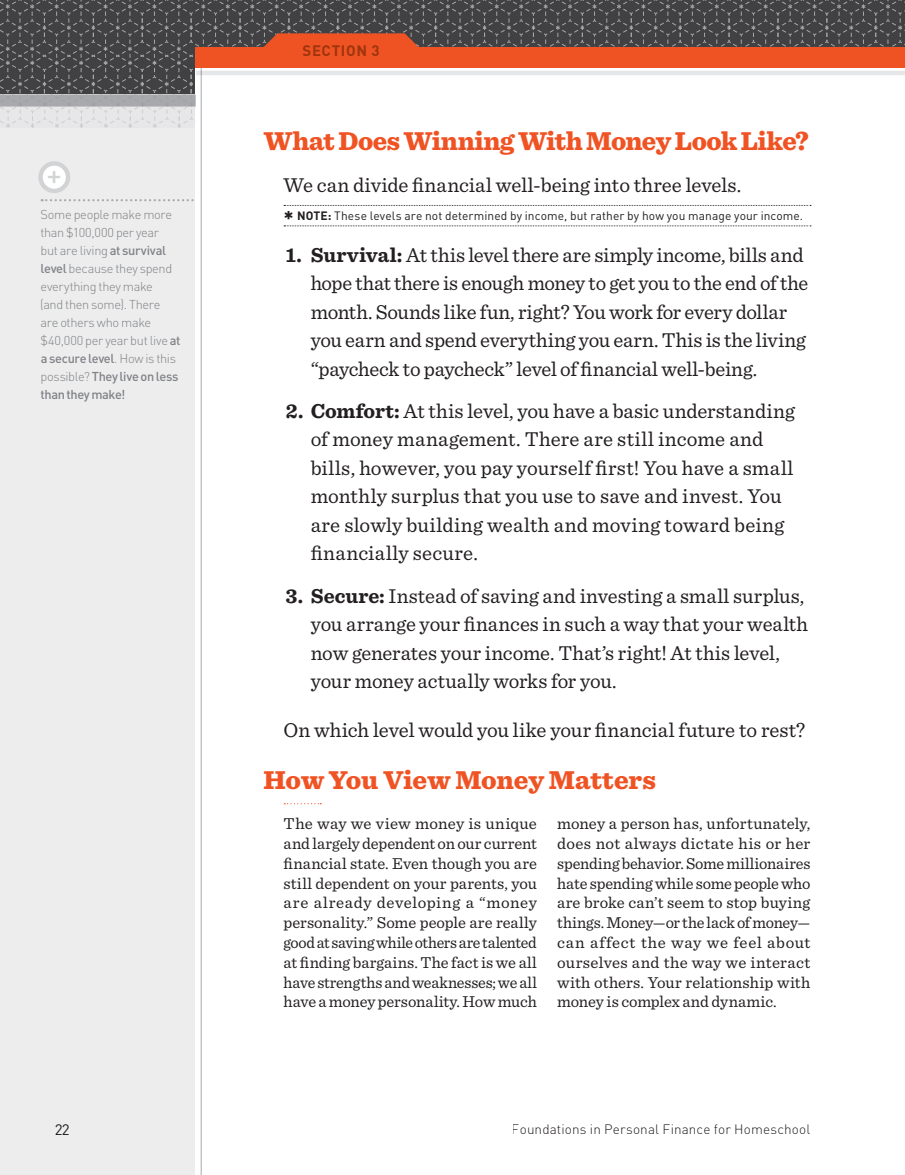
<style>
.page{position:relative;width:905px;height:1175px;background:#fff}
.page>*{position:absolute;margin:0;border:0;box-sizing:border-box;transform-origin:0 0}
.t1{font:700 28.05px "Sentinel";color:#d1d3d4}
.t2{font:900 27px "Sentinel";letter-spacing:-.015em;color:#f05323}
.t3{font:21px/28.5px "Sentinel";color:#231f20}
.t4{font:16.5px/19.8px "Sentinel";letter-spacing:-.005em;color:#231f20;text-align:justify}
.t5{font:700 15px "DIN Pro";letter-spacing:.04em;color:#9f350e}
.t6{font:15px "DIN Pro";color:#231f20}
.t7{font:300 13.5px "DIN Pro";letter-spacing:.01em;color:#231f20}
.t8{font:300 12.75px/18px "DIN Pro";letter-spacing:-.025em;color:#808285}
.t9{font:12px "DIN Pro";letter-spacing:.005em;color:#231f20}
.s1{font-weight:500}
.s2{font-weight:700;font-size:21px}
.s3{font-weight:700}
</style>
<div class="page">
<div style="left:0;top:94px;width:196px;height:1080px;background:#ededee"></div>
<div style="left:41px;top:163px;width:27px;height:28px;background:#fff;border-radius:50%"></div>
<div style="left:38px;top:161px;width:32px;height:32px;border:4px solid #d1d3d4;border-radius:50%"></div>
<svg style="left:42px;top:199px;width:154px;height:2px"></svg>
<hr style="left:201px;top:68px;width:1px;height:1106px;background:#a7a9ac">
<svg style="left:284px;top:205px;width:527px;height:1px"></svg>
<svg style="left:284px;top:225px;width:527px;height:1px"></svg>
<svg style="left:284px;top:803px;width:37px;height:1px"></svg>
<svg style="left:0;top:0;width:904px;height:127px"></svg>
<h1 class="t1" style="left:47px;top:153px;width:16px">+</h1>
<p class="t8" style="left:40px;top:205px;width:142px">Some people make more than $100,000 per year<br>but are living <span class="s1">at survival level</span> because they spend everything they make<br>(and then some). There are others who make $40,000 per year but live <span class="s1">at a secure level</span>. How is this possible? <span class="s1">They live on less than they make!</span></p>
<p class="t5" style="left:302px;top:40px;width:78px">SECTION 3</p>
<p class="t2" style="left:263px;top:119px;width:547px">What Does Winning With Money Look Like?</p>
<p class="t3" style="left:284px;top:169px;width:459px">We can divide financial well-being into three levels.</p>
<p class="t9" style="left:284px;top:207px;width:521px"><span class="s2">*</span> <span class="s3">NOTE:</span> These levels are not determined by income, but rather by how you manage your income.</p>
<p class="t3" style="left:310px;top:239px;width:499px;text-indent:-25px"><span class="s3">1. Survival:</span> At this level there are simply income, bills and hope that there is enough money to get you to the end of the month. Sounds like fun, right? You work for every dollar you earn and spend everything you earn. This is the living “paycheck to paycheck” level of financial well-being.</p>
<p class="t3" style="left:310px;top:395px;width:486px;text-indent:-25px"><span class="s3">2. Comfort:</span> At this level, you have a basic understanding of money management. There are still income and bills, however, you pay yourself first! You have a small monthly surplus that you use to save and invest. You are slowly building wealth and moving toward being financially secure.</p>
<p class="t3" style="left:311px;top:580px;width:499px;text-indent:-25px"><span class="s3">3. Secure:</span> Instead of saving and investing a small surplus, you arrange your finances in such a way that your wealth now generates your income. That’s right! At this level, your money actually works for you.</p>
<p class="t3" style="left:284px;top:714px;width:523px">On which level would you like your financial future to rest?</p>
<p class="t2" style="left:263px;top:759px;width:394px">How You View Money Matters</p>
<p class="t4" style="left:284px;top:812px;width:255px">The way we view money is unique and largely dependent on our current financial state. Even though you are still dependent on your parents, you are already developing a “money personality.” Some people are really good at saving while others are talented at finding bargains. The fact is we all have strengths and weaknesses; we all have a money personality. How much</p>
<p class="t4" style="left:557px;top:812px;width:255px">money a person has, unfortunately, does not always dictate his or her spending behavior. Some millionaires hate spending while some people who are broke can’t seem to stop buying things. Money—or the lack of money— can affect the way we feel about ourselves and the way we interact with others. Your relationship with money is complex and dynamic.</p>
<p class="t6" style="left:54px;top:1119px;width:17px">22</p>
<p class="t7" style="left:490px;top:1119px;width:321px">Foundations i Personal Finance High School Edition</p>
<p class="t7" style="left:512px;top:1119px;width:300px">Foundations in Personal Finance for Homeschool</p>
</div>
